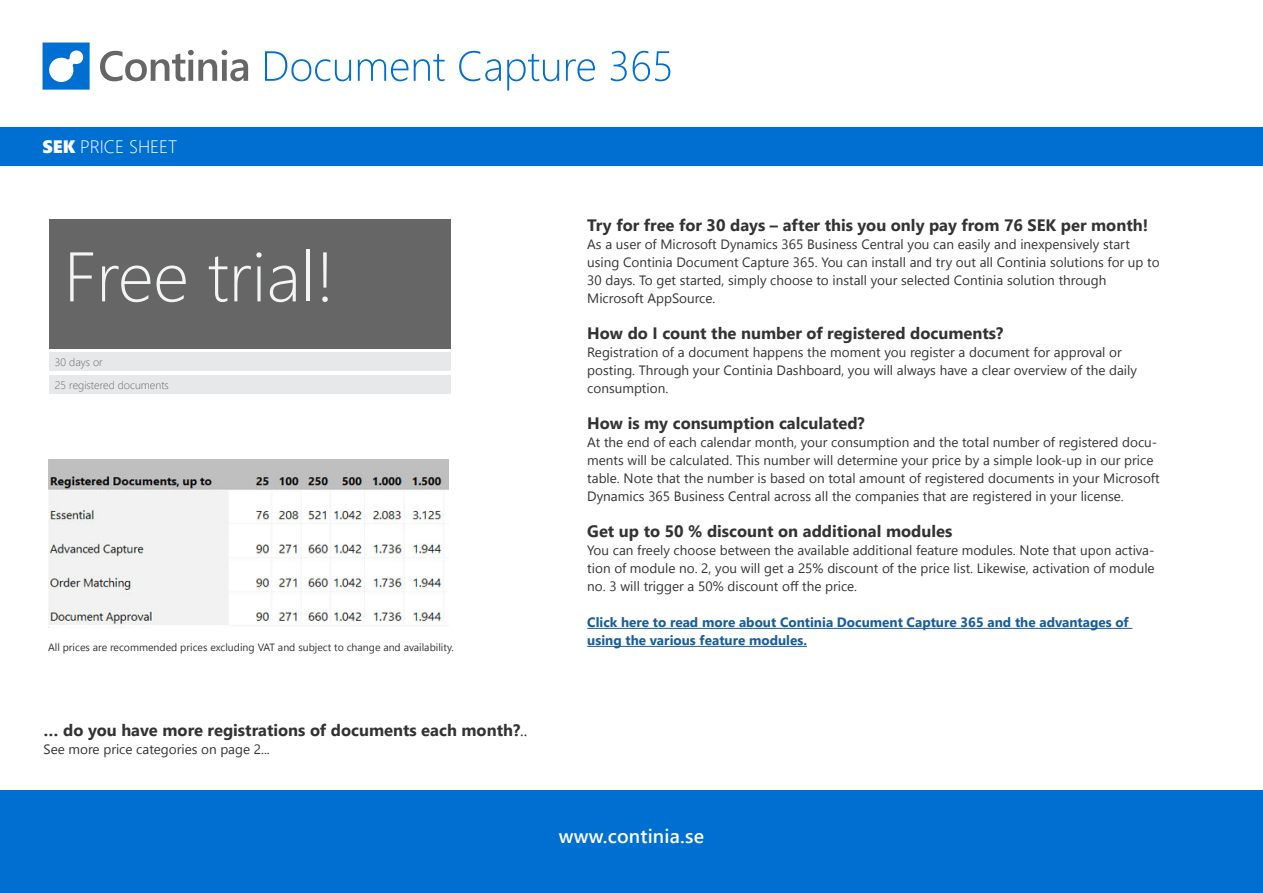
<style>
.page{position:relative;width:1263px;height:893px;background:#fff}
.page>*{position:absolute;margin:0;border:0;box-sizing:border-box;transform-origin:0 0}
.t1{font:300 69.9px "Segoe UI";color:#f3f5f5}
.t2{font:600 19.5px "Segoe UI";letter-spacing:.01em;color:#fff}
.t3{font:300 18px "Segoe UI";color:#fff}
.t4{font:700 16.5px "Segoe UI";color:#333}
.t5{font:13.5px/18px "Segoe UI";color:#333}
.t6{font:700 13.5px/18px "Segoe UI";color:#175d9e}
.t7{font:300 10.95px/23px "Segoe UI";color:#676666}
.t8{font:10.5px "Segoe UI";color:#333}
.s1{font-family:"Segoe UI Black";font-weight:400}
.s2{font-weight:400}
</style>
<div class="page">
<div style="left:0;top:128px;width:1263px;height:38px;background:#006fd2"></div>
<hr style="left:587px;top:628px;width:545px;height:1px;background:#175d9e">
<hr style="left:587px;top:646px;width:220px;height:1px;background:#175d9e">
<div style="left:0;top:791px;width:1263px;height:102px;background:#006fd2"></div>
<svg style="left:43px;top:43px;width:47px;height:47px"></svg>
<svg style="left:100px;top:50px;width:148px;height:31px"></svg>
<svg style="left:265px;top:51px;width:86px;height:30px"></svg>
<svg style="left:358px;top:59px;width:50px;height:22px"></svg>
<svg style="left:414px;top:54px;width:31px;height:27px"></svg>
<svg style="left:459px;top:51px;width:42px;height:30px"></svg>
<svg style="left:507px;top:54px;width:52px;height:36px"></svg>
<svg style="left:566px;top:59px;width:29px;height:22px"></svg>
<svg style="left:611px;top:51px;width:16px;height:30px"></svg>
<svg style="left:633px;top:51px;width:37px;height:30px"></svg>
<div style="left:50px;top:219px;width:401px;height:129px;background:#676666"></div>
<div style="left:50px;top:352px;width:401px;height:19px;background:#e7e8e9"></div>
<div style="left:50px;top:375px;width:401px;height:19px;background:#e7e8e9"></div>
<img style="left:48px;top:459px;width:400px;height:169px">
<p class="t3" style="left:43px;top:132px;width:136px"><span class="s1">SEK</span> PRICE SHEET</p>
<p class="t1" style="left:64px;top:220px;width:272px">Free trial!</p>
<p class="t7" style="left:55px;top:350px;width:115px">30 days or<br>25 registered documents</p>
<p class="t8" style="left:48px;top:639px;width:407px">All prices are recommended prices excluding VAT and subject to change and availability.</p>
<p class="t4" style="left:44px;top:717px;width:485px">… do you have more registrations of documents each month?<span class="s2">..</span></p>
<p class="t5" style="left:44px;top:740px;width:228px">See more price categories on page 2...</p>
<p class="t4" style="left:587px;top:212px;width:562px">Try for free for 30 days – after this you only pay from 76 SEK per month!</p>
<p class="t5" style="left:587px;top:235px;width:574px">As a user of Microsoft Dynamics 365 Business Central you can easily and inexpensively start using Continia Document Capture 365. You can install and try out all Continia solutions for up to 30 days. To get started, simply choose to install your selected Continia solution through Microsoft AppSource.</p>
<p class="t4" style="left:587px;top:320px;width:418px">How do I count the number of registered documents?</p>
<p class="t5" style="left:587px;top:343px;width:551px">Registration of a document happens the moment you register a document for approval or posting. Through your Continia Dashboard, you will always have a clear overview of the daily consumption.</p>
<p class="t4" style="left:587px;top:410px;width:279px">How is my consumption calculated?</p>
<p class="t5" style="left:587px;top:433px;width:574px">At the end of each calendar month, your consumption and the total number of registered docu&shy;ments will be calculated. This number will determine your price by a simple look-up in our price table. Note that the number is based on total amount of registered documents in your Microsoft Dynamics 365 Business Central across all the companies that are registered in your license.</p>
<p class="t4" style="left:587px;top:518px;width:367px">Get up to 50 % discount on additional modules</p>
<p class="t5" style="left:587px;top:541px;width:569px;text-align:justify">You can freely choose between the available additional feature modules. Note that upon activa&shy;tion of module no. 2, you will get a 25% discount of the price list. Likewise, activation of module no. 3 will trigger a 50% discount off the price.</p>
<p class="t6" style="left:587px;top:613px;width:543px">Click here to read more about Continia Document Capture 365 and the advantages of using the various feature modules.</p>
<p class="t2" style="left:559px;top:821px;width:147px">www.continia.se</p>
</div>
